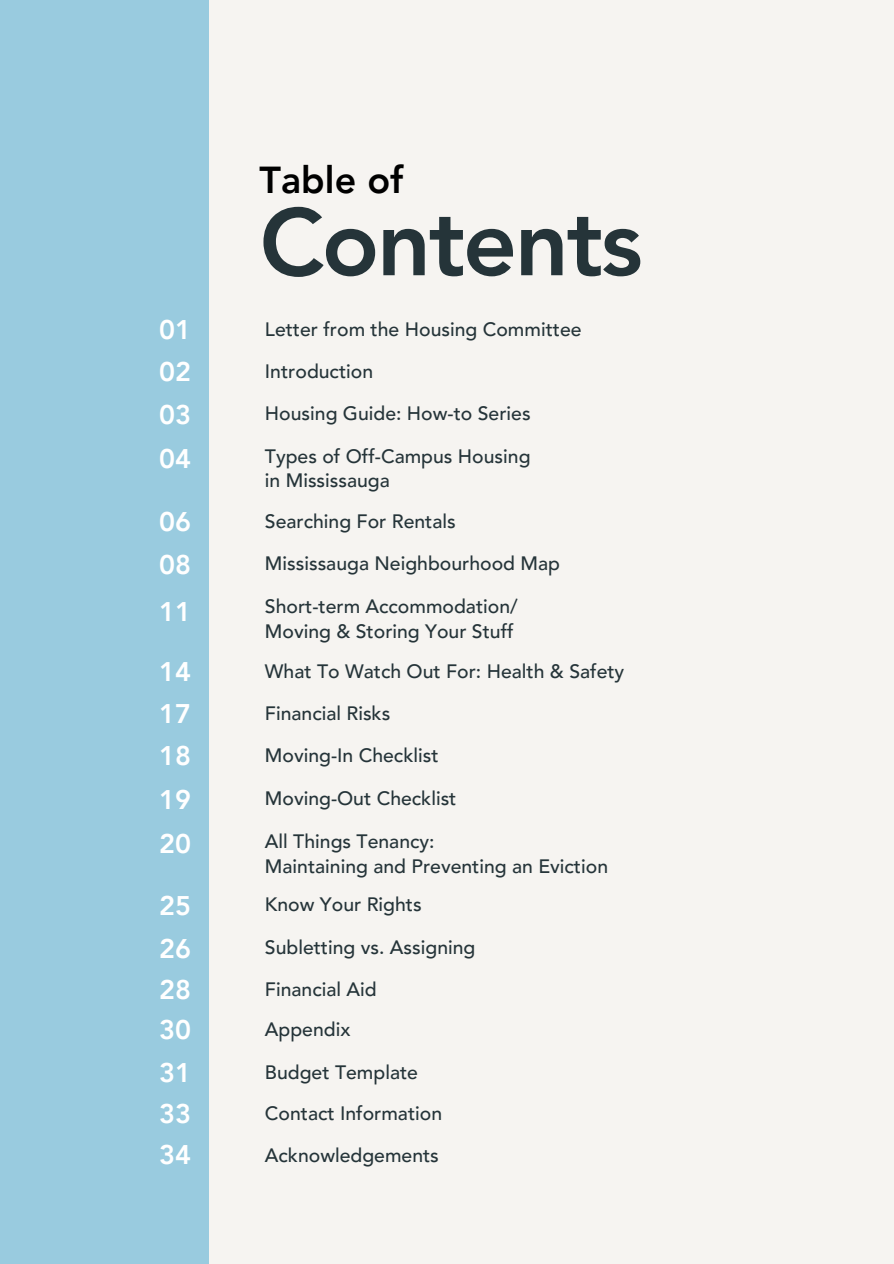
<style>
.page{position:relative;width:894px;height:1264px;background:#fff}
.page>*{position:absolute;margin:0;border:0;box-sizing:border-box;transform-origin:0 0}
.t1{font:800 94.2px "Avenir LT Pro";letter-spacing:-.025em;color:#253439}
.t2{font:800 37.5px "Avenir LT Pro";color:#000}
.t3{font:800 27px "Avenir LT Pro";color:#fff}
.t4{font:500 19.35px "Avenir LT Pro";color:#253439}
</style>
<div class="page">
<div style="left:0;top:0;width:893px;height:1263px;background:#f6f4f1"></div>
<div style="left:0;top:0;width:208px;height:1263px;background:#99cbdf"></div>
<p class="t3" style="left:159px;top:318px;width:33px">01</p>
<p class="t3" style="left:159px;top:360px;width:33px">02</p>
<p class="t3" style="left:159px;top:404px;width:33px">03</p>
<p class="t3" style="left:159px;top:448px;width:33px">04</p>
<p class="t3" style="left:159px;top:510px;width:33px">06</p>
<p class="t3" style="left:159px;top:554px;width:33px">08</p>
<p class="t3" style="left:159px;top:600px;width:33px">11</p>
<p class="t3" style="left:159px;top:660px;width:33px">14</p>
<p class="t3" style="left:159px;top:702px;width:33px">17</p>
<p class="t3" style="left:159px;top:744px;width:33px">18</p>
<p class="t3" style="left:159px;top:788px;width:33px">19</p>
<p class="t3" style="left:159px;top:832px;width:33px">20</p>
<p class="t3" style="left:159px;top:894px;width:33px">25</p>
<p class="t3" style="left:159px;top:937px;width:33px">26</p>
<p class="t3" style="left:159px;top:978px;width:33px">28</p>
<p class="t3" style="left:159px;top:1018px;width:33px">30</p>
<p class="t3" style="left:159px;top:1061px;width:33px">31</p>
<p class="t3" style="left:159px;top:1102px;width:33px">33</p>
<h2 class="t3" style="left:159px;top:1143px;width:33px">34</h2>
<p class="t2" style="left:259px;top:165px;width:145px">Table of</p>
<p class="t1" style="left:259px;top:204px;width:384px">Contents</p>
<p class="t4" style="left:265px;top:321px;width:318px">Letter from the Housing Committee</p>
<p class="t4" style="left:265px;top:363px;width:110px">Introduction</p>
<p class="t4" style="left:265px;top:406px;width:267px">Housing Guide: How-to Series</p>
<p class="t4" style="left:265px;top:448px;width:267px">Types of Off-Campus Housing</p>
<p class="t4" style="left:265px;top:472px;width:126px">in Mississauga</p>
<p class="t4" style="left:265px;top:513px;width:192px">Searching For Rentals</p>
<p class="t4" style="left:265px;top:555px;width:296px">Mississauga Neighbourhood Map</p>
<p class="t4" style="left:265px;top:598px;width:254px">Short-term Accommodation/</p>
<p class="t4" style="left:265px;top:623px;width:250px">Moving &amp; Storing Your Stuff</p>
<p class="t4" style="left:265px;top:663px;width:361px">What To Watch Out For: Health &amp; Safety</p>
<p class="t4" style="left:265px;top:705px;width:127px">Financial Risks</p>
<p class="t4" style="left:265px;top:747px;width:175px">Moving-In Checklist</p>
<p class="t4" style="left:265px;top:790px;width:193px">Moving-Out Checklist</p>
<p class="t4" style="left:265px;top:833px;width:171px">All Things Tenancy:</p>
<p class="t4" style="left:265px;top:858px;width:344px">Maintaining and Preventing an Eviction</p>
<p class="t4" style="left:265px;top:896px;width:158px">Know Your Rights</p>
<p class="t4" style="left:265px;top:939px;width:212px">Subletting vs. Assigning</p>
<p class="t4" style="left:265px;top:981px;width:113px">Financial Aid</p>
<p class="t4" style="left:265px;top:1021px;width:87px">Appendix</p>
<p class="t4" style="left:265px;top:1064px;width:154px">Budget Template</p>
<p class="t4" style="left:265px;top:1105px;width:179px">Contact Information</p>
<p class="t4" style="left:265px;top:1147px;width:175px">Acknowledgements</p>
</div>
